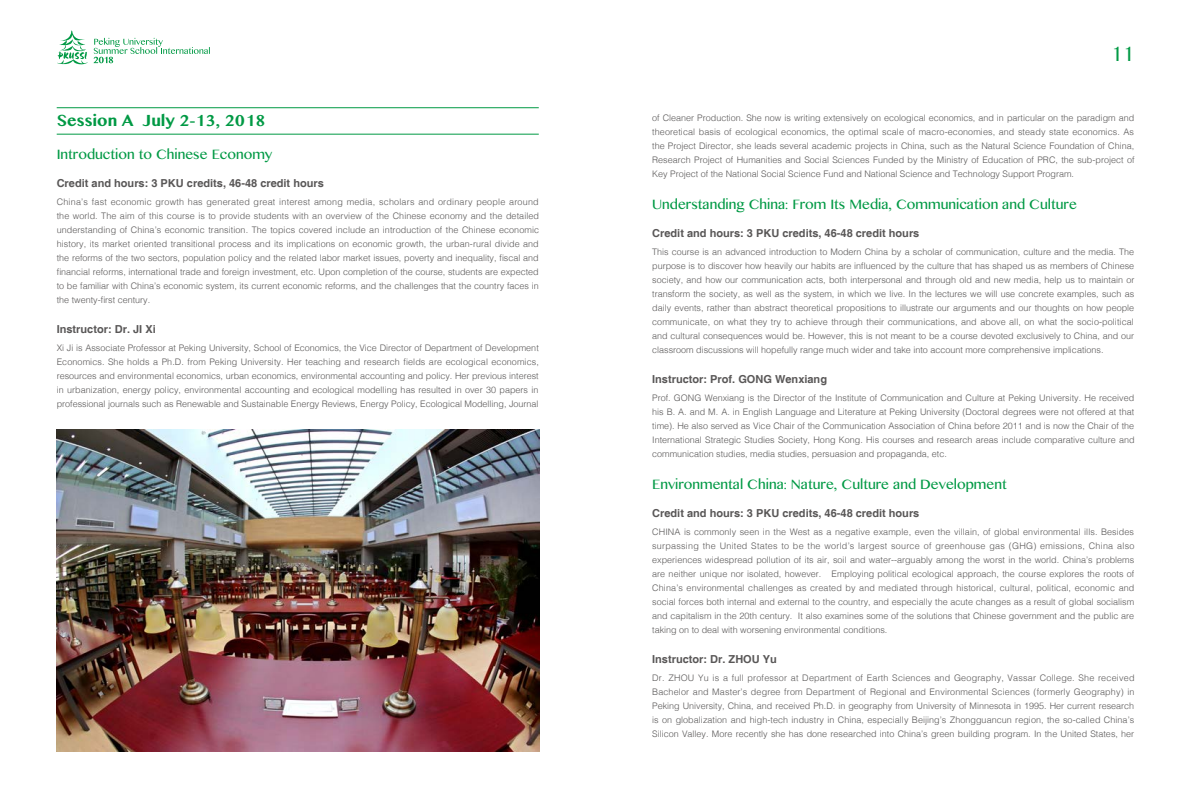
<style>
.page{position:relative;width:1191px;height:808px;background:#fff}
.page>*{position:absolute;margin:0;border:0;box-sizing:border-box;transform-origin:0 0}
.t1{font:18px "Bangla MN";color:#094}
.t2{font:700 14px "Bangla MN";color:#094}
.t3{font:12px "Bangla MN";color:#094}
.t4{font:700 11px "Helvetica";color:#595757}
.t5{font:300 9px/14px "Helvetica";color:#595757;text-align:justify}
</style>
<div class="page">
<svg style="left:57px;top:30px;width:31px;height:35px"></svg>
<svg style="left:94px;top:38px;width:116px;height:25px"></svg>
<hr style="left:57px;top:134px;width:482px;height:1px;background:#094">
<hr style="left:57px;top:107px;width:482px;height:1px;background:#094">
<img style="left:57px;top:430px;width:482px;height:321px">
<h2 class="t2" style="left:57px;top:110px;width:210px">Session A July 2-13, 2018</h2>
<h3 class="t3" style="left:57px;top:145px;width:217px">Introduction to Chinese Economy</h3>
<p class="t4" style="left:57px;top:176px;width:269px">Credit and hours: 3 PKU credits, 46-48 credit hours</p>
<p class="t5" style="left:57px;top:194px;width:484px">China’s fast economic growth has generated great interest among media, scholars and ordinary people around the world. The aim of this course is to provide students with an overview of the Chinese economy and the detailed understanding of China’s economic transition. The topics covered include an introduction of the Chinese economic history, its market oriented transitional process and its implications on economic growth, the urban-rural divide and the reforms of the two sectors, population policy and the related labor market issues, poverty and inequality, fiscal and financial reforms, international trade and foreign investment, etc. Upon completion of the course, students are expected to be familiar with China’s economic system, its current economic reforms, and the challenges that the country faces in the twenty-first century.</p>
<p class="t4" style="left:57px;top:322px;width:101px">Instructor: Dr. JI Xi</p>
<p class="t5" style="left:57px;top:340px;width:483px">Xi Ji is Associate Professor at Peking University, School of Economics, the Vice Director of Department of Development Economics. She holds a Ph.D. from Peking University. Her teaching and research fields are ecological economics, resources and environmental economics, urban economics, environmental accounting and policy. Her previous interest in urbanization, energy policy, environmental accounting and ecological modelling has resulted in over 30 papers in professional journals such as Renewable and Sustainable Energy Reviews, Energy Policy, Ecological Modelling, Journal</p>
<h1 class="t1" style="left:1110px;top:41px;width:25px">11</h1>
<p class="t5" style="left:652px;top:110px;width:484px">of Cleaner Production. She now is writing extensively on ecological economics, and in particular on the paradigm and theoretical basis of ecological economics, the optimal scale of macro-economies, and steady state economics. As the Project Director, she leads several academic projects in China, such as the Natural Science Foundation of China, Research Project of Humanities and Social Sciences Funded by the Ministry of Education of PRC, the sub-project of Key Project of the National Social Science Fund and National Science and Technology Support Program.</p>
<h3 class="t3" style="left:652px;top:195px;width:426px">Understanding China: From Its Media, Communication and Culture</h3>
<p class="t4" style="left:652px;top:226px;width:269px">Credit and hours: 3 PKU credits, 46-48 credit hours</p>
<p class="t5" style="left:652px;top:244px;width:483px">This course is an advanced introduction to Modern China by a scholar of communication, culture and the media. The purpose is to discover how heavily our habits are influenced by the culture that has shaped us as members of Chinese society, and how our communication acts, both interpersonal and through old and new media, help us to maintain or transform the society, as well as the system, in which we live. In the lectures we will use concrete examples, such as daily events, rather than abstract theoretical propositions to illustrate our arguments and our thoughts on how people communicate, on what they try to achieve through their communications, and above all, on what the socio-political and cultural consequences would be. However, this is not meant to be a course devoted exclusively to China, and our classroom discussions will hopefully range much wider and take into account more comprehensive implications.</p>
<p class="t4" style="left:652px;top:372px;width:176px">Instructor: Prof. GONG Wenxiang</p>
<p class="t5" style="left:652px;top:390px;width:484px">Prof. GONG Wenxiang is the Director of the Institute of Communication and Culture at Peking University. He received his B. A. and M. A. in English Language and Literature at Peking University (Doctoral degrees were not offered at that time). He also served as Vice Chair of the Communication Association of China before 2011 and is now the Chair of the International Strategic Studies Society, Hong Kong. His courses and research areas include comparative culture and communication studies, media studies, persuasion and propaganda, etc.</p>
<h3 class="t3" style="left:652px;top:475px;width:356px">Environmental China: Nature, Culture and Development</h3>
<p class="t4" style="left:652px;top:506px;width:269px">Credit and hours: 3 PKU credits, 46-48 credit hours</p>
<p class="t5" style="left:652px;top:524px;width:484px">CHINA is commonly seen in the West as a negative example, even the villain, of global environmental ills. Besides surpassing the United States to be the world’s largest source of greenhouse gas (GHG) emissions, China also experiences widespread pollution of its air, soil and water--arguably among the worst in the world. China’s problems are neither unique nor isolated, however. Employing political ecological approach, the course explores the roots of China’s environmental challenges as created by and mediated through historical, cultural, political, economic and social forces both internal and external to the country, and especially the acute changes as a result of global socialism and capitalism in the 20th century. It also examines some of the solutions that Chinese government and the public are taking on to deal with worsening environmental conditions.</p>
<p class="t4" style="left:652px;top:652px;width:126px">Instructor: Dr. ZHOU Yu</p>
<p class="t5" style="left:652px;top:670px;width:484px">Dr. ZHOU Yu is a full professor at Department of Earth Sciences and Geography, Vassar College. She received Bachelor and Master’s degree from Department of Regional and Environmental Sciences (formerly Geography) in Peking University, China, and received Ph.D. in geography from University of Minnesota in 1995. Her current research is on globalization and high-tech industry in China, especially Beijing’s Zhongguancun region, the so-called China’s Silicon Valley. More recently she has done researched into China’s green building program. In the United States, her</p>
</div>
